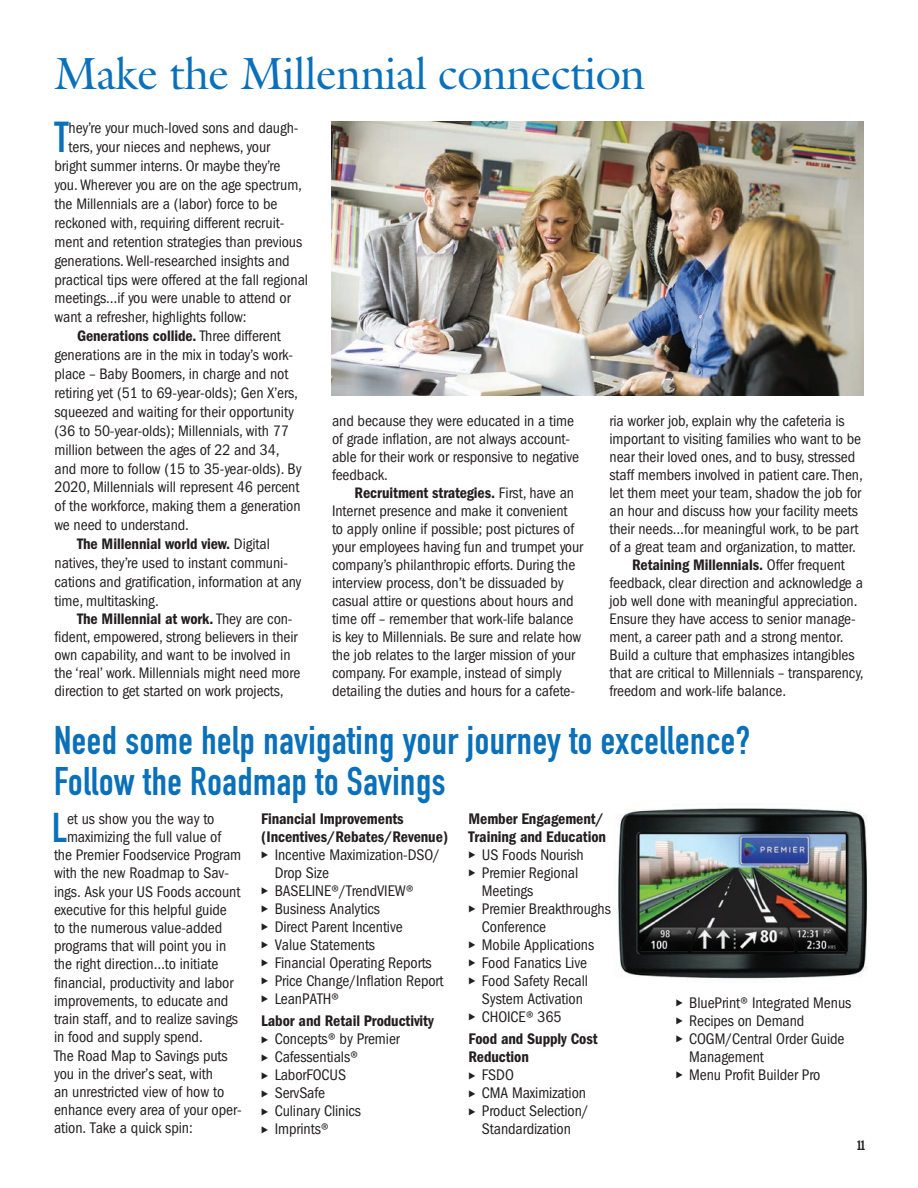
<style>
.page{position:relative;width:918px;height:1188px;background:#fff}
.page>*{position:absolute;margin:0;border:0;box-sizing:border-box;transform-origin:0 0}
.t1{font:45.45px "Galliard";letter-spacing:-.015em;color:#0970b9}
.t2{font:42.6px "DIN Engschrift";color:#0970b9}
.t3{font:41.1px "DIN Engschrift";color:#0970b9}
.t4{font:39.45px "DIN Engschrift";letter-spacing:.015em;color:#0970b9}
.t5{font:condensed 15.9px/18px "Franklin Gothic";letter-spacing:-.005em;color:#231f20}
.t6{font:600 condensed 15.9px/18px "Franklin Gothic";letter-spacing:-.005em;color:#231f20}
.t7{font:condensed 15.75px/18px "Franklin Gothic";letter-spacing:-.005em;color:#231f20}
.t8{font:13.5px "Franklin Gothic Extra Cond";color:#231f20}
.s1{font-weight:600}
.s2{font-family:"European Pi Three";font-stretch:normal;font-size:9.15px}
</style>
<div class="page">
<img style="left:331px;top:122px;width:533px;height:274px">
<img style="left:618px;top:808px;width:250px;height:171px">
<p class="t1" style="left:54px;top:46px;width:593px">Make the Millennial connection</p>
<p class="t2" style="left:55px;top:113px;width:16px">T</p>
<p class="t7" style="left:69px;top:119px;width:231px">hey’re your much-loved sons and daugh-</p>
<p class="t7" style="left:69px;top:138px;width:203px">ters, your nieces and nephews, your</p>
<p class="t7" style="left:55px;top:157px;width:228px">bright summer interns. Or maybe they’re</p>
<p class="t7" style="left:55px;top:176px;width:249px">you. Wherever you are on the age spectrum,</p>
<p class="t7" style="left:55px;top:195px;width:224px">the Millennials are a (labor) force to be</p>
<p class="t7" style="left:55px;top:214px;width:231px">reckoned with, requiring different recruit-</p>
<p class="t7" style="left:55px;top:233px;width:249px">ment and retention strategies than previous</p>
<p class="t7" style="left:55px;top:252px;width:237px">generations. Well-researched insights and</p>
<p class="t7" style="left:55px;top:270px;width:255px">practical tips were offered at the fall regional</p>
<p class="t7" style="left:55px;top:289px;width:238px">meetings…if you were unable to attend or</p>
<p class="t7" style="left:55px;top:308px;width:194px">want a refresher, highlights follow:</p>
<p class="t7" style="left:55px;top:327px;width:249px;line-height:18.9px;text-indent:22px"><span class="s1">Generations collide.</span> Three different generations are in the mix in today’s work&shy;place – Baby Boomers, in charge and not retiring yet (51 to 69-year-olds); Gen X’ers, squeezed and waiting for their opportunity (36 to 50-year-olds); Millennials, with 77 million between the ages of 22 and 34, and more to follow (15 to 35-year-olds). By 2020, Millennials will represent 46 percent of the workforce, making them a generation we need to understand.</p>
<p class="t7" style="left:55px;top:535px;width:248px;line-height:18.9px;text-indent:22px"><span class="s1">The Millennial world view.</span> Digital natives, they’re used to instant communi&shy;cations and gratification, information at any time, multitasking.</p>
<p class="t7" style="left:55px;top:610px;width:247px;text-indent:22px"><span class="s1">The Millennial at work.</span> They are con&shy;fident, empowered, strong believers in their own capability, and want to be involved in the ‘real’ work. Millennials might need more direction to get started on work projects,</p>
<p class="t7" style="left:332px;top:412px;width:249px">and because they were educated in a time of grade inflation, are not always account&shy;able for their work or responsive to negative feedback.</p>
<p class="t7" style="left:332px;top:484px;width:253px;text-indent:22px"><span class="s1">Recruitment strategies.</span> First, have an Internet presence and make it convenient<br>to apply online if possible; post pictures of your employees having fun and trumpet your company’s philanthropic efforts. During the interview process, don’t be dissuaded by casual attire or questions about hours and time off – remember that work-life balance is key to Millennials. Be sure and relate how the job relates to the larger mission of your company. For example, instead of simply detailing the duties and hours for a cafete-</p>
<p class="t7" style="left:610px;top:412px;width:255px">ria worker job, explain why the cafeteria is important to visiting families who want to be near their loved ones, and to busy, stressed staff members involved in patient care. Then, let them meet your team, shadow the job for an hour and discuss how your facility meets their needs…for meaningful work, to be part of a great team and organization, to matter.</p>
<p class="t7" style="left:610px;top:556px;width:256px;text-indent:22px"><span class="s1">Retaining Millennials.</span> Offer frequent feedback, clear direction and acknowledge a job well done with meaningful appreciation.<br>Ensure they have access to senior manage&shy;ment, a career path and a strong mentor.<br>Build a culture that emphasizes intangibles that are critical to Millennials – transparency, freedom and work-life balance.</p>
<p class="t4" style="left:54px;top:717px;width:698px">Need some help navigating your journey to excellence?</p>
<p class="t4" style="left:54px;top:758px;width:393px">Follow the Roadmap to Savings</p>
<p class="t3" style="left:52px;top:803px;width:17px">L</p>
<p class="t5" style="left:67px;top:810px;width:149px">et us show you the way to</p>
<p class="t5" style="left:67px;top:828px;width:156px">maximizing the full value of</p>
<p class="t5" style="left:54px;top:846px;width:189px">the Premier Foodservice Program</p>
<p class="t5" style="left:54px;top:864px;width:177px">with the new Roadmap to Sav-</p>
<p class="t5" style="left:54px;top:882px;width:188px">ings. Ask your US Foods account</p>
<p class="t5" style="left:54px;top:901px;width:174px">executive for this helpful guide</p>
<p class="t5" style="left:54px;top:919px;width:170px">to the numerous value-added</p>
<p class="t5" style="left:54px;top:937px;width:174px">programs that will point you in</p>
<p class="t5" style="left:54px;top:955px;width:166px">the right direction…to initiate</p>
<p class="t5" style="left:54px;top:974px;width:181px">financial, productivity and labor</p>
<p class="t5" style="left:54px;top:992px;width:176px">improvements, to educate and</p>
<p class="t5" style="left:54px;top:1010px;width:186px">train staff, and to realize savings</p>
<p class="t5" style="left:54px;top:1028px;width:150px">in food and supply spend.</p>
<p class="t5" style="left:54px;top:1046px;width:189px">The Road Map to Savings puts you in the driver’s seat, with<br>an unrestricted view of how to enhance every area of your oper&shy;ation. Take a quick spin:</p>
<p class="t6" style="left:261px;top:809px;width:189px">Financial Improvements (Incentives/Rebates/Revenue)</p>
<p class="t5" style="left:275px;top:846px;width:167px;text-indent:-13px"><span class="s2">E</span> Incentive Maximization-DSO/<br>Drop Size</p>
<p class="t5" style="left:261px;top:882px;width:154px"><span class="s2">E</span> BASELINE®/TrendVIEW®</p>
<p class="t5" style="left:261px;top:900px;width:120px"><span class="s2">E</span> Business Analytics</p>
<p class="t5" style="left:261px;top:918px;width:143px"><span class="s2">E</span> Direct Parent Incentive</p>
<p class="t5" style="left:261px;top:936px;width:115px"><span class="s2">E</span> Value Statements</p>
<p class="t5" style="left:261px;top:954px;width:172px"><span class="s2">E</span> Financial Operating Reports</p>
<p class="t5" style="left:261px;top:972px;width:184px"><span class="s2">E</span> Price Change/Inflation Report</p>
<p class="t5" style="left:261px;top:990px;width:80px"><span class="s2">E</span> LeanPATH®</p>
<p class="t6" style="left:261px;top:1012px;width:174px">Labor and Retail Productivity</p>
<p class="t5" style="left:261px;top:1030px;width:140px"><span class="s2">E</span> Concepts® by Premier</p>
<p class="t5" style="left:261px;top:1048px;width:98px"><span class="s2">E</span> Cafessentials®</p>
<p class="t5" style="left:261px;top:1066px;width:86px"><span class="s2">E</span> LaborFOCUS</p>
<p class="t5" style="left:261px;top:1084px;width:65px"><span class="s2">E</span> ServSafe</p>
<p class="t5" style="left:261px;top:1102px;width:101px"><span class="s2">E</span> Culinary Clinics</p>
<p class="t5" style="left:261px;top:1120px;width:69px"><span class="s2">E</span> Imprints®</p>
<p class="t6" style="left:468px;top:809px;width:139px">Member Engagement/<br>Training and Education</p>
<p class="t5" style="left:468px;top:846px;width:117px"><span class="s2">E</span> US Foods Nourish</p>
<p class="t5" style="left:482px;top:864px;width:98px;text-indent:-13px"><span class="s2">E</span> Premier Regional<br>Meetings</p>
<p class="t5" style="left:482px;top:900px;width:130px;text-indent:-13px"><span class="s2">E</span> Premier Breakthroughs<br>Conference</p>
<p class="t5" style="left:468px;top:936px;width:127px"><span class="s2">E</span> Mobile Applications</p>
<p class="t5" style="left:468px;top:954px;width:120px"><span class="s2">E</span> Food Fanatics Live</p>
<p class="t5" style="left:468px;top:972px;width:121px;text-align:center"><span class="s2">E</span> Food Safety Recall<br>System Activation</p>
<p class="t5" style="left:468px;top:1008px;width:95px"><span class="s2">E</span> CHOICE® 365</p>
<p class="t6" style="left:468px;top:1030px;width:131px">Food and Supply Cost<br>Reduction</p>
<p class="t5" style="left:468px;top:1066px;width:47px"><span class="s2">E</span> FSDO</p>
<p class="t5" style="left:468px;top:1084px;width:119px"><span class="s2">E</span> CMA Maximization</p>
<p class="t5" style="left:468px;top:1102px;width:122px;text-align:center"><span class="s2">E</span> Product Selection/<br>Standardization</p>
<p class="t5" style="left:676px;top:994px;width:177px"><span class="s2">E</span> BluePrint® Integrated Menus</p>
<p class="t5" style="left:676px;top:1012px;width:130px"><span class="s2">E</span> Recipes on Demand</p>
<p class="t5" style="left:689px;top:1030px;width:157px;text-indent:-13px"><span class="s2">E</span> COGM/Central Order Guide<br>Management</p>
<p class="t5" style="left:676px;top:1066px;width:146px"><span class="s2">E</span> Menu Profit Builder Pro</p>
<p class="t8" style="left:857px;top:1138px;width:9px">11</p>
</div>
